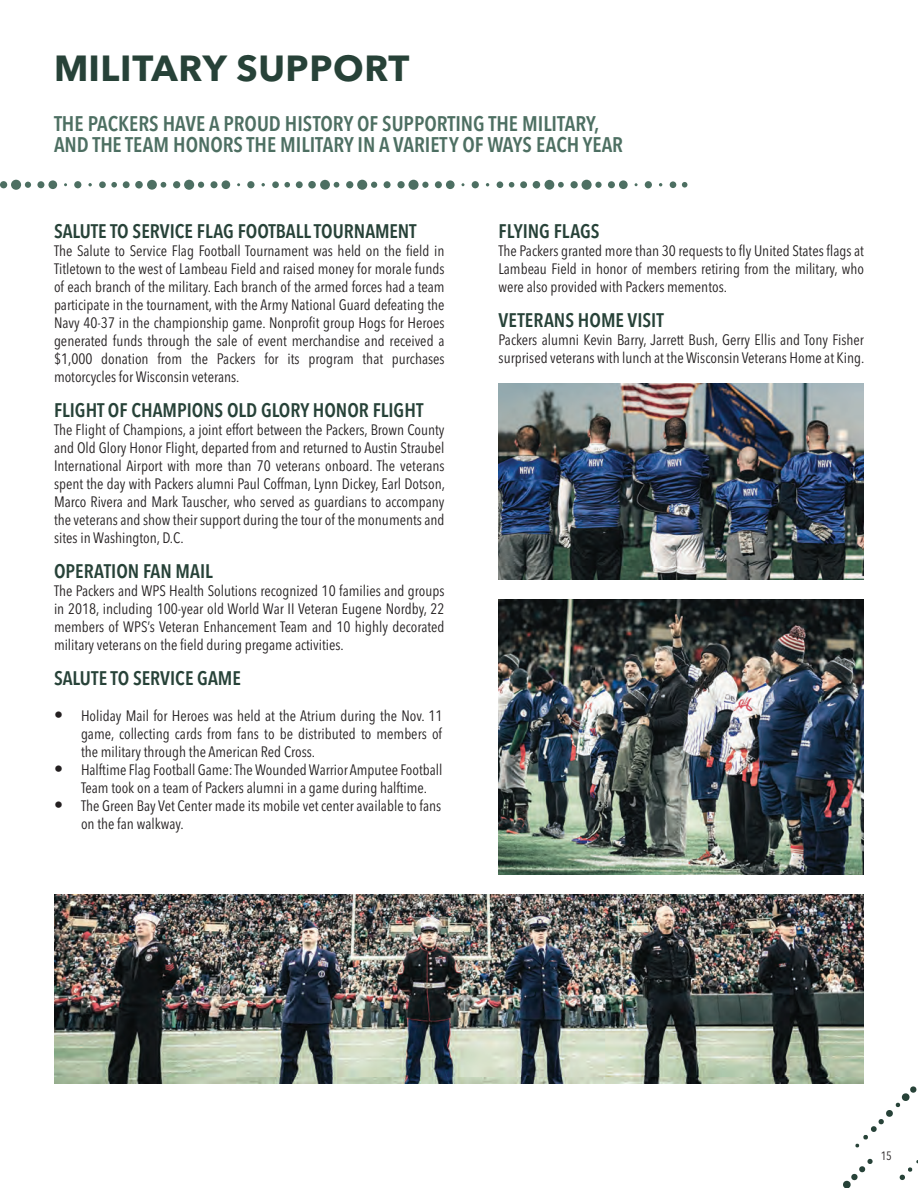
<style>
.page{position:relative;width:918px;height:1188px;background:#fff}
.page>*{position:absolute;margin:0;border:0;box-sizing:border-box;transform-origin:0 0}
.t1{font:700 36px "Avenir Next LT Pro";letter-spacing:.02em;color:#274238}
.t2{font:600 condensed 21px/21px "Avenir Next LT Pro";color:#4d6f62}
.t3{font:600 condensed 19.5px "Avenir Next LT Pro";color:#274238}
.t4{font:condensed 15px/18px "Avenir Next LT Pro";color:#231f20;text-align:justify}
.t5{font:condensed 12px "Avenir Next LT Pro";color:#231f20}
.s1{font-size:18px}
</style>
<div class="page">
<svg style="left:855px;top:1083px;width:62px;height:65px"></svg>
<svg style="left:843px;top:1159px;width:30px;height:29px"></svg>
<svg style="left:899px;top:1160px;width:19px;height:20px"></svg>
<div style="left:0;top:181px;width:7px;height:7px;background:#4d6f62;border-radius:50%"></div>
<div style="left:11px;top:180px;width:10px;height:10px;background:#4d6f62;border-radius:50%"></div>
<svg style="left:25px;top:182px;width:6px;height:6px"></svg>
<div style="left:37px;top:181px;width:7px;height:7px;background:#4d6f62;border-radius:50%"></div>
<div style="left:48px;top:180px;width:9px;height:9px;background:#4d6f62;border-radius:50%"></div>
<div style="left:74px;top:181px;width:7px;height:7px;background:#4d6f62;border-radius:50%"></div>
<svg style="left:88px;top:183px;width:4px;height:3px"></svg>
<div style="left:99px;top:181px;width:7px;height:7px;background:#4d6f62;border-radius:50%"></div>
<svg style="left:111px;top:182px;width:6px;height:6px"></svg>
<div style="left:123px;top:181px;width:7px;height:7px;background:#4d6f62;border-radius:50%"></div>
<div style="left:135px;top:181px;width:8px;height:8px;background:#4d6f62;border-radius:50%"></div>
<div style="left:147px;top:180px;width:10px;height:10px;background:#4d6f62;border-radius:50%"></div>
<svg style="left:161px;top:182px;width:5px;height:6px"></svg>
<div style="left:173px;top:181px;width:7px;height:7px;background:#4d6f62;border-radius:50%"></div>
<div style="left:184px;top:180px;width:10px;height:10px;background:#4d6f62;border-radius:50%"></div>
<svg style="left:198px;top:182px;width:6px;height:6px"></svg>
<div style="left:211px;top:181px;width:7px;height:7px;background:#4d6f62;border-radius:50%"></div>
<div style="left:222px;top:180px;width:8px;height:9px;background:#4d6f62;border-radius:50%"></div>
<div style="left:247px;top:181px;width:8px;height:7px;background:#4d6f62;border-radius:50%"></div>
<div style="left:272px;top:181px;width:7px;height:7px;background:#4d6f62;border-radius:50%"></div>
<svg style="left:284px;top:182px;width:6px;height:6px"></svg>
<div style="left:296px;top:181px;width:7px;height:7px;background:#4d6f62;border-radius:50%"></div>
<div style="left:308px;top:181px;width:8px;height:8px;background:#4d6f62;border-radius:50%"></div>
<div style="left:320px;top:180px;width:10px;height:10px;background:#4d6f62;border-radius:50%"></div>
<svg style="left:334px;top:182px;width:5px;height:6px"></svg>
<div style="left:346px;top:181px;width:7px;height:7px;background:#4d6f62;border-radius:50%"></div>
<div style="left:357px;top:180px;width:10px;height:10px;background:#4d6f62;border-radius:50%"></div>
<svg style="left:371px;top:182px;width:6px;height:6px"></svg>
<div style="left:384px;top:181px;width:7px;height:7px;background:#4d6f62;border-radius:50%"></div>
<div style="left:397px;top:181px;width:8px;height:7px;background:#4d6f62;border-radius:50%"></div>
<div style="left:408px;top:180px;width:11px;height:10px;background:#4d6f62;border-radius:50%"></div>
<div style="left:422px;top:182px;width:7px;height:6px;background:#4d6f62;border-radius:50%"></div>
<div style="left:435px;top:181px;width:7px;height:7px;background:#4d6f62;border-radius:50%"></div>
<div style="left:446px;top:180px;width:9px;height:9px;background:#4d6f62;border-radius:50%"></div>
<div style="left:472px;top:181px;width:7px;height:7px;background:#4d6f62;border-radius:50%"></div>
<div style="left:497px;top:181px;width:6px;height:7px;background:#4d6f62;border-radius:50%"></div>
<svg style="left:509px;top:182px;width:5px;height:6px"></svg>
<div style="left:520px;top:181px;width:7px;height:7px;background:#4d6f62;border-radius:50%"></div>
<div style="left:533px;top:181px;width:7px;height:8px;background:#4d6f62;border-radius:50%"></div>
<div style="left:545px;top:180px;width:9px;height:10px;background:#4d6f62;border-radius:50%"></div>
<svg style="left:558px;top:182px;width:6px;height:6px"></svg>
<div style="left:571px;top:181px;width:7px;height:7px;background:#4d6f62;border-radius:50%"></div>
<div style="left:582px;top:180px;width:10px;height:10px;background:#4d6f62;border-radius:50%"></div>
<div style="left:595px;top:182px;width:7px;height:6px;background:#4d6f62;border-radius:50%"></div>
<div style="left:608px;top:181px;width:7px;height:7px;background:#4d6f62;border-radius:50%"></div>
<div style="left:619px;top:180px;width:9px;height:9px;background:#4d6f62;border-radius:50%"></div>
<div style="left:645px;top:181px;width:7px;height:7px;background:#4d6f62;border-radius:50%"></div>
<div style="left:670px;top:181px;width:6px;height:7px;background:#4d6f62;border-radius:50%"></div>
<svg style="left:682px;top:182px;width:5px;height:6px"></svg>
<img style="left:499px;top:600px;width:365px;height:275px">
<img style="left:499px;top:384px;width:365px;height:195px">
<img style="left:54px;top:895px;width:810px;height:188px">
<h1 class="t1" style="left:54px;top:47px;width:357px">MILITARY SUPPORT</h1>
<h2 class="t2" style="left:54px;top:113px;width:571px">THE PACKERS HAVE A PROUD HISTORY OF SUPPORTING THE MILITARY,<br>AND THE TEAM HONORS THE MILITARY IN A VARIETY OF WAYS EACH YEAR</h2>
<h3 class="t3" style="left:54px;top:220px;width:364px">SALUTE TO SERVICE FLAG FOOTBALL TOURNAMENT</h3>
<p class="t4" style="left:54px;top:242px;width:392px">The Salute to Service Flag Football Tournament was held on the field in Titletown to the west of Lambeau Field and raised money for morale funds of each branch of the military. Each branch of the armed forces had a team participate in the tournament, with the Army National Guard defeating the Navy 40-37 in the championship game. Nonprofit group Hogs for Heroes generated funds through the sale of event merchandise and received a $1,000 donation from the Packers for its program that purchases motorcycles for Wisconsin veterans.</p>
<h3 class="t3" style="left:54px;top:399px;width:371px">FLIGHT OF CHAMPIONS OLD GLORY HONOR FLIGHT</h3>
<p class="t4" style="left:54px;top:421px;width:392px">The Flight of Champions, a joint effort between the Packers, Brown County and Old Glory Honor Flight, departed from and returned to Austin Straubel International Airport with more than 70 veterans onboard. The veterans spent the day with Packers alumni Paul Coffman, Lynn Dickey, Earl Dotson, Marco Rivera and Mark Tauscher, who served as guardians to accompany the veterans and show their support during the tour of the monuments and sites in Washington, D.C.</p>
<h3 class="t3" style="left:54px;top:560px;width:160px">OPERATION FAN MAIL</h3>
<p class="t4" style="left:54px;top:582px;width:392px">The Packers and WPS Health Solutions recognized 10 families and groups in 2018, including 100-year old World War II Veteran Eugene Nordby, 22 members of WPS’s Veteran Enhancement Team and 10 highly decorated military veterans on the field during pregame activities.</p>
<h3 class="t3" style="left:54px;top:667px;width:188px">SALUTE TO SERVICE GAME</h3>
<p class="t4" style="left:81px;top:707px;width:363px;text-indent:-27px"><span class="s1">•</span> Holiday Mail for Heroes was held at the Atrium during the Nov. 11 game, collecting cards from fans to be distributed to members of the military through the American Red Cross.</p>
<p class="t4" style="left:81px;top:761px;width:363px;text-indent:-27px"><span class="s1">•</span> Halftime Flag Football Game: The Wounded Warrior Amputee Football<br>Team took on a team of Packers alumni in a game during halftime.</p>
<p class="t4" style="left:81px;top:797px;width:362px;text-indent:-27px"><span class="s1">•</span> The Green Bay Vet Center made its mobile vet center available to fans on the fan walkway.</p>
<h3 class="t3" style="left:499px;top:220px;width:103px">FLYING FLAGS</h3>
<p class="t4" style="left:499px;top:242px;width:367px">The Packers granted more than 30 requests to fly United States flags at Lambeau Field in honor of members retiring from the military, who were also provided with Packers mementos.</p>
<h3 class="t3" style="left:499px;top:309px;width:167px">VETERANS HOME VISIT</h3>
<p class="t4" style="left:499px;top:331px;width:367px">Packers alumni Kevin Barry, Jarrett Bush, Gerry Ellis and Tony Fisher surprised veterans with lunch at the Wisconsin Veterans Home at King.</p>
<p class="t5" style="left:881px;top:1149px;width:13px">15</p>
</div>
